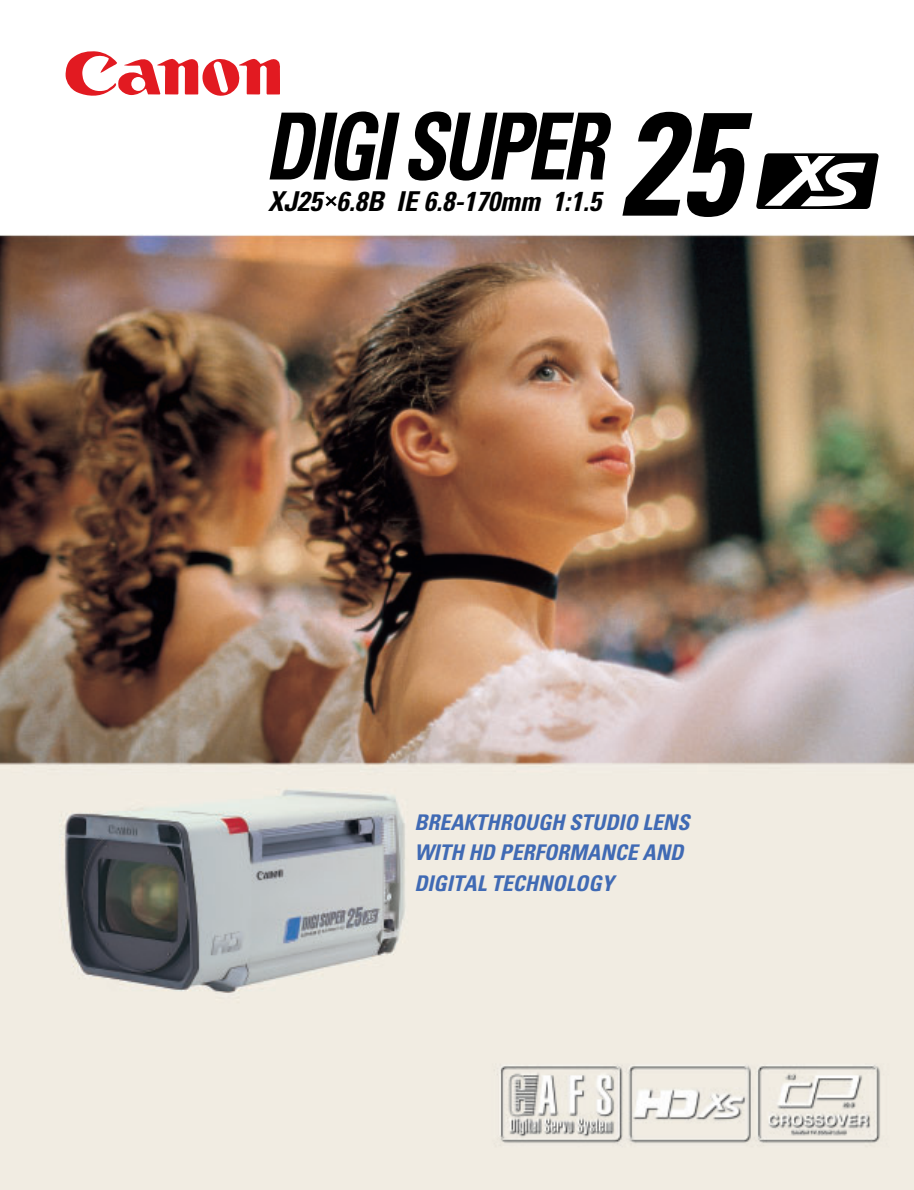
<style>
.page{position:relative;width:914px;height:1190px;background:#fff}
.page>*{position:absolute;margin:0;border:0;box-sizing:border-box;transform-origin:0 0}
.t1{font:italic 700 condensed 146.85px "Univers";color:#000;scale:.9 1}
.t2{font:italic 700 condensed 92.55px "Univers";color:#000;scale:.85 1}
.t3{font:italic 700 condensed 27.3px "Univers";color:#000}
.t4{font:italic 700 condensed 21.6px/30.3px "Univers";color:#406ab4}
</style>
<div class="page">
<img style="left:0;top:154px;width:914px;height:1036px">
<svg style="left:65px;top:51px;width:215px;height:45px"></svg>
<svg style="left:325px;top:196px;width:11px;height:10px"></svg>
<svg style="left:756px;top:153px;width:122px;height:56px"></svg>
<h2 class="t2" style="left:264px;top:93px;width:417px">DIGISUPER</h2>
<p class="t3" style="left:268px;top:185px;width:338px">XJ25 6.8B IE 6.8-170mm 1:1.5</p>
<h1 class="t1" style="left:621px;top:79px;width:155px">25</h1>
<p class="t4" style="left:414px;top:807px;width:280px">BREAKTHROUGH STUDIO LENS<br>WITH HD PERFORMANCE AND<br>DIGITAL TECHNOLOGY</p>
</div>
